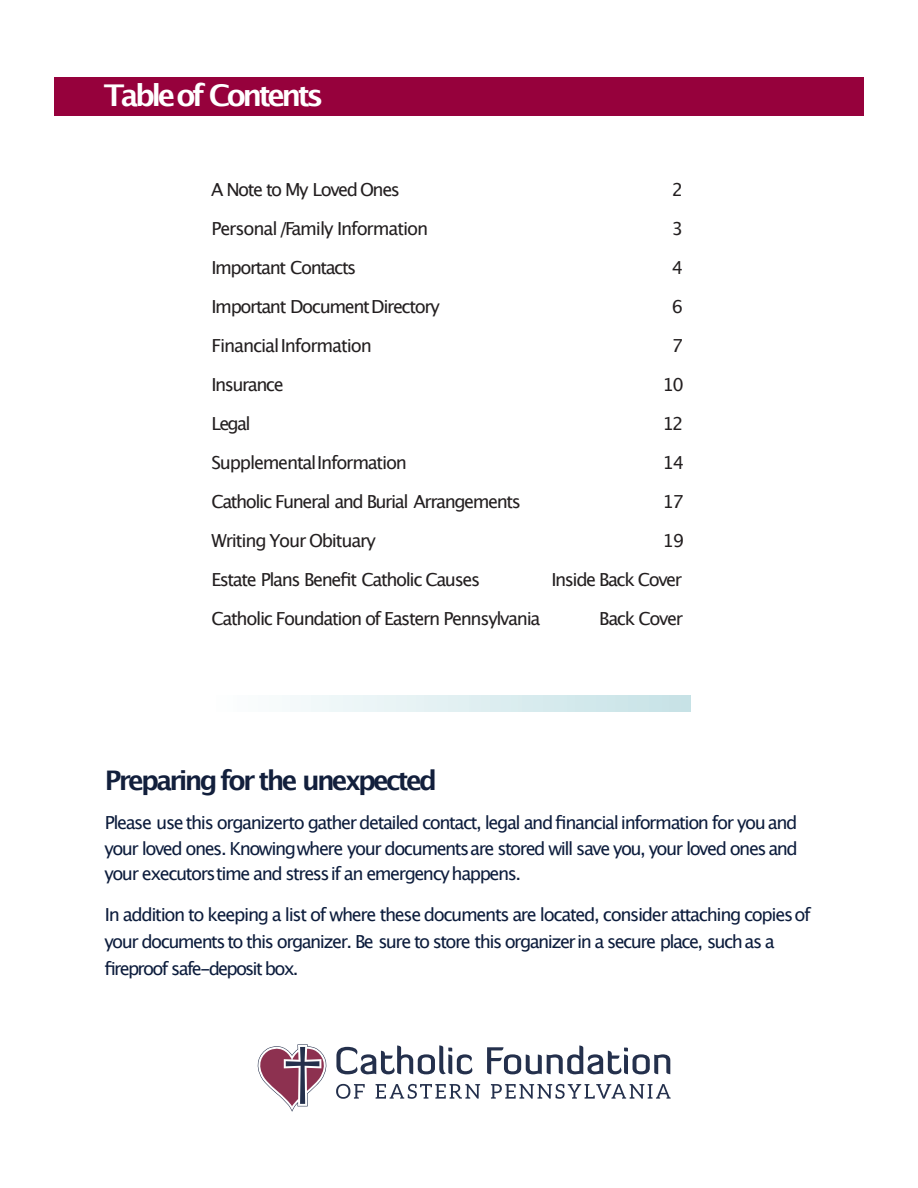
<style>
.page{position:relative;width:918px;height:1188px;background:#fff}
.page>*{position:absolute;margin:0;border:0;box-sizing:border-box;transform-origin:0 0}
.t1{font:700 30px "Lucida Grande";letter-spacing:-.115em;color:#fff}
.t2{font:700 27px "Lucida Grande";letter-spacing:-.105em;color:#121f3c}
.t3{font:18px/25.5px "Lucida Grande";letter-spacing:-.08em;color:#0c1c3c;text-align:justify}
.t4{font:18px "Lucida Grande";letter-spacing:-.08em;color:#231f20}
.t5{font:18px "Lucida Grande";letter-spacing:-.06em;color:#231f20}
</style>
<div class="page">
<svg style="left:257px;top:1044px;width:70px;height:68px"></svg>
<svg style="left:336px;top:1045px;width:136px;height:29px"></svg>
<svg style="left:487px;top:1045px;width:183px;height:29px"></svg>
<svg style="left:336px;top:1084px;width:29px;height:15px"></svg>
<svg style="left:376px;top:1084px;width:104px;height:15px"></svg>
<svg style="left:491px;top:1084px;width:180px;height:15px"></svg>
<div style="left:54px;top:77px;width:810px;height:39px;background:#96013c"></div>
<div style="left:211px;top:695px;width:479px;height:17px;background:linear-gradient(to right,#fefeff,#c6e2e6)"></div>
<h1 class="t1" style="left:104px;top:83px;width:221px">Tableof Contents</h1>
<p class="t4" style="left:211px;top:181px;width:190px">A Note to My Loved Ones</p>
<p class="t4" style="left:672px;top:181px;width:13px">2</p>
<p class="t5" style="left:212px;top:220px;width:218px">Personal/Family Information</p>
<p class="t4" style="left:672px;top:220px;width:13px">3</p>
<p class="t4" style="left:212px;top:259px;width:146px">Important Contacts</p>
<p class="t4" style="left:672px;top:259px;width:13px">4</p>
<p class="t4" style="left:212px;top:298px;width:230px">Important DocumentDirectory</p>
<p class="t4" style="left:672px;top:298px;width:13px">6</p>
<p class="t5" style="left:212px;top:337px;width:162px">FinancialInformation</p>
<p class="t4" style="left:672px;top:337px;width:13px">7</p>
<p class="t4" style="left:212px;top:376px;width:74px">Insurance</p>
<p class="t4" style="left:663px;top:376px;width:23px">10</p>
<p class="t4" style="left:212px;top:415px;width:41px">Legal</p>
<p class="t4" style="left:663px;top:415px;width:23px">12</p>
<p class="t4" style="left:212px;top:454px;width:197px">SupplementalInformation</p>
<p class="t4" style="left:663px;top:454px;width:23px">14</p>
<p class="t4" style="left:212px;top:493px;width:311px">Catholic Funeral and Burial Arrangements</p>
<p class="t4" style="left:663px;top:493px;width:23px">17</p>
<p class="t4" style="left:212px;top:532px;width:166px">Writing Your Obituary</p>
<p class="t4" style="left:663px;top:532px;width:23px">19</p>
<p class="t4" style="left:212px;top:571px;width:270px">Estate Plans Benefit Catholic Causes</p>
<p class="t4" style="left:551px;top:571px;width:132px">Inside Back Cover</p>
<p class="t4" style="left:212px;top:610px;width:330px">Catholic Foundation of Eastern Pennsylvania</p>
<p class="t4" style="left:599px;top:610px;width:85px">Back Cover</p>
<h2 class="t2" style="left:105px;top:769px;width:333px">Preparing for the unexpected</h2>
<p class="t3" style="left:104px;top:811px;width:695px">Please use this organizerto gather detailed contact, legal and financial information for you and your loved ones. Knowingwhere your documentsare stored will save you, your loved ones and your executorstime and stressif an emergency happens.</p>
<p class="t3" style="left:104px;top:902px;width:708px;line-height:27px;text-align:left">In addition to keeping a list of where these documents are located, consider attaching copiesof your documents to this organizer. Be sure to store this organizerin a secure place, such as a fireproof safe-deposit box.</p>
</div>
